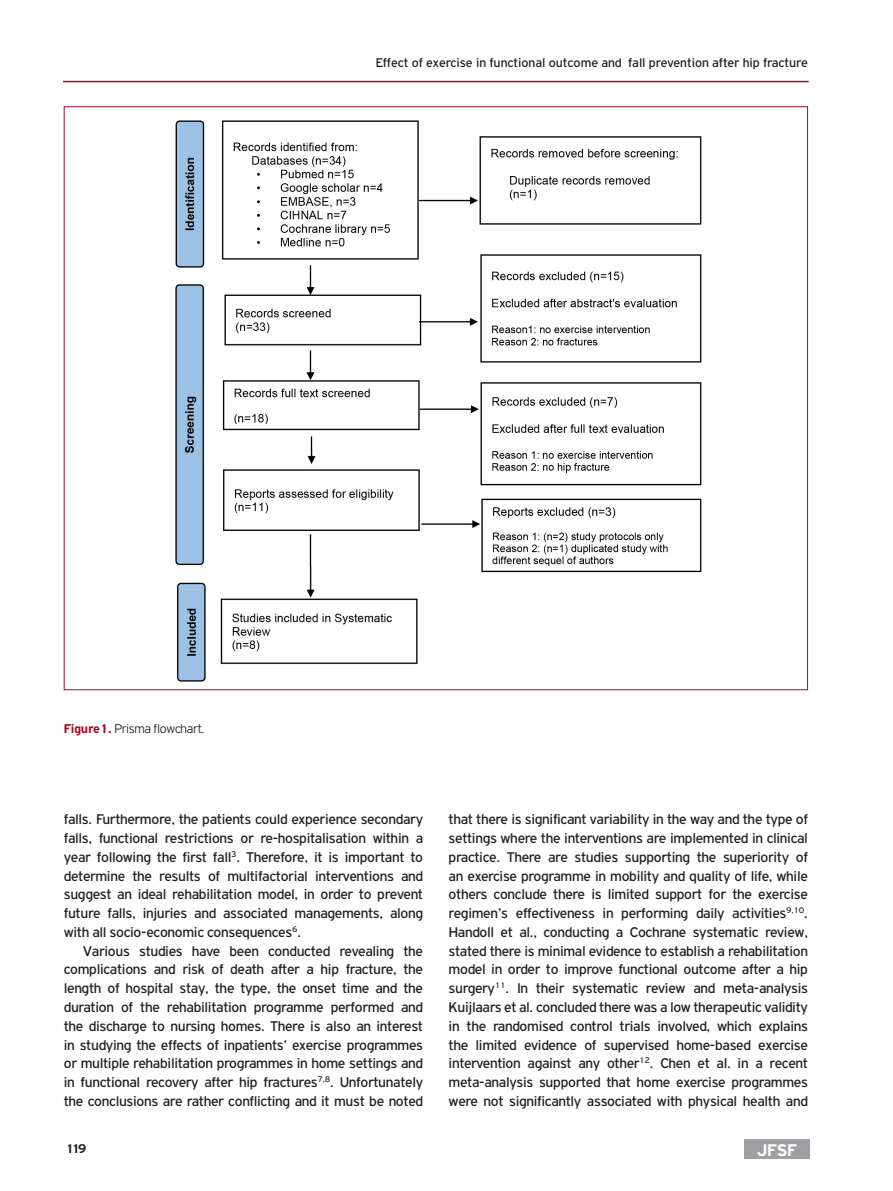
<style>
.page{position:relative;width:893px;height:1191px;background:#fff}
.page>*{position:absolute;margin:0;border:0;box-sizing:border-box;transform-origin:0 0}
.t1{font:700 18px "PF Highway Gothic";color:#fff}
.t2{font:15px/18.8px "PF Highway Gothic";letter-spacing:-.02em;color:#231f20;text-align:justify}
.t3{font:13.5px "PF Highway Gothic";color:#231f20}
.LEGEND{font:300 13.5px "PF Highway Gothic";letter-spacing:-.02em;color:#231f20}
.t4{font:700 13.5px "PF Highway Gothic";color:#231f20}
.s1{font-weight:700;color:#a7091e}
</style>
<div class="page">
<div style="left:744px;top:1139px;width:66px;height:19px;background:#9d9fa2"></div>
<hr style="left:63px;top:81px;width:746px;height:1px;background:#a7091e">
<img style="left:175px;top:120px;width:526px;height:562px">
<p class="t3" style="left:376px;top:56px;width:434px">Effect of exercise in functional outcome and fall prevention after hip fracture</p>
<p class="LEGEND" style="left:64px;top:721px;width:142px"><span class="s1">Figure1.</span> Prisma flowchart.</p>
<p class="t2" style="left:64px;top:810px;width:361px">falls. Furthermore, the patients could experience secondary falls, functional restrictions or re-hospitalisation within a year following the first fall<sup>3</sup>. Therefore, it is important to determine the results of multifactorial interventions and suggest an ideal rehabilitation model, in order to prevent future falls, injuries and associated managements, along with all socio-economic consequences<sup>6</sup>.</p>
<p class="t2" style="left:64px;top:941px;width:361px;text-indent:19px">Various studies have been conducted revealing the complications and risk of death after a hip fracture, the length of hospital stay, the type, the onset time and the duration of the rehabilitation programme performed and the discharge to nursing homes. There is also an interest in studying the effects of inpatients’ exercise programmes or multiple rehabilitation programmes in home settings and in functional recovery after hip fractures<sup>7,8</sup>. Unfortunately the conclusions are rather conflicting and it must be noted</p>
<p class="t2" style="left:449px;top:810px;width:361px">that there is significant variability in the way and the type of settings where the interventions are implemented in clinical practice. There are studies supporting the superiority of an exercise programme in mobility and quality of life, while others conclude there is limited support for the exercise regimen’s effectiveness in performing daily activities<sup>9,10</sup>.<br>Handoll et al., conducting a Cochrane systematic review, stated there is minimal evidence to establish a rehabilitation model in order to improve functional outcome after a hip surgery<sup>11</sup>. In their systematic review and meta-analysis Kuijlaars et al. concluded there was a low therapeutic validity in the randomised control trials involved, which explains the limited evidence of supervised home-based exercise intervention against any other<sup>12</sup>. Chen et al. in a recent meta-analysis supported that home exercise programmes were not significantly associated with physical health and</p>
<p class="t4" style="left:65px;top:1140px;width:23px">119</p>
<p class="t1" style="left:757px;top:1140px;width:42px">JFSF</p>
</div>
